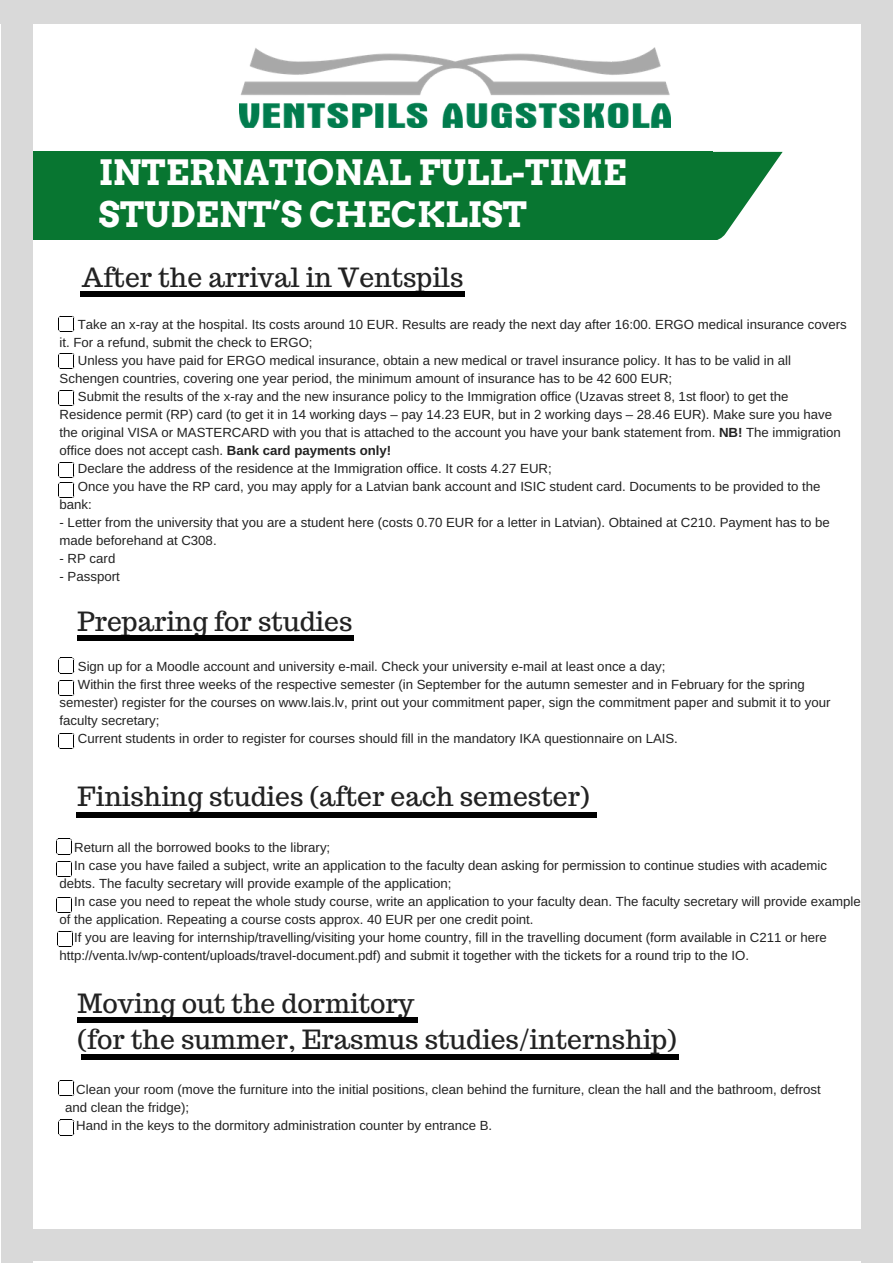
<style>
.page{position:relative;width:893px;height:1263px;background:#fff}
.page>*{position:absolute;margin:0;border:0;box-sizing:border-box;transform-origin:0 0}
.t1{font:700 34.65px/41.5px "Arvo";color:#fff}
.t2{font:26.4px/36px "Trocchi";color:#222}
.t3{font:13.2px/18px "Arimo";color:#222}
.s1{font-weight:700}
</style>
<div class="page">
<div style="left:83px;top:152px;width:629px;height:87px;background:#087631"></div>
<svg style="left:712px;top:152px;width:70px;height:87px"></svg>
<div style="left:1px;top:152px;width:84px;height:87px;background:#087631"></div>
<img style="left:239px;top:47px;width:431px;height:80px">
<svg style="left:58px;top:316px;width:17px;height:16px"></svg>
<svg style="left:58px;top:390px;width:17px;height:16px"></svg>
<svg style="left:58px;top:462px;width:17px;height:36px"></svg>
<svg style="left:58px;top:658px;width:17px;height:16px"></svg>
<svg style="left:58px;top:680px;width:17px;height:16px"></svg>
<svg style="left:58px;top:733px;width:17px;height:16px"></svg>
<svg style="left:56px;top:839px;width:16px;height:16px"></svg>
<svg style="left:56px;top:897px;width:16px;height:16px"></svg>
<svg style="left:56px;top:861px;width:16px;height:16px"></svg>
<svg style="left:57px;top:931px;width:17px;height:16px"></svg>
<svg style="left:58px;top:1080px;width:17px;height:16px"></svg>
<svg style="left:58px;top:1120px;width:17px;height:16px"></svg>
<svg style="left:58px;top:353px;width:17px;height:16px"></svg>
<div style="left:0;top:0;width:892px;height:24px;background:#d9d9d9"></div>
<div style="left:6px;top:1229px;width:875px;height:32px;background:#d9d9d9"></div>
<div style="left:861px;top:21px;width:31px;height:1241px;background:#d9d9d9"></div>
<div style="left:1px;top:13px;width:32px;height:1249px;background:#d9d9d9"></div>
<div style="left:80px;top:291px;width:384px;height:6px;background:#000"></div>
<div style="left:78px;top:635px;width:276px;height:6px;background:#000"></div>
<div style="left:78px;top:1017px;width:340px;height:6px;background:#000"></div>
<div style="left:81px;top:1054px;width:597px;height:6px;background:#000"></div>
<div style="left:76px;top:812px;width:521px;height:5px;background:#000"></div>
<h1 class="t1" style="left:99px;top:152px;width:529px">INTERNATIONAL FULL-TIME<br>STUDENT’S CHECKLIST</h1>
<h2 class="t2" style="left:82px;top:259px;width:383px">After the arrival in Ventspils</h2>
<p class="t3" style="left:78px;top:316px;width:770px">Take an x-ray at the hospital. Its costs around 10 EUR. Results are ready the next day after 16:00. ERGO medical insurance covers</p>
<p class="t3" style="left:60px;top:334px;width:254px">it. For a refund, submit the check to ERGO;</p>
<p class="t3" style="left:78px;top:352px;width:714px">Unless you have paid for ERGO medical insurance, obtain a new medical or travel insurance policy. It has to be valid in all</p>
<p class="t3" style="left:60px;top:370px;width:614px">Schengen countries, covering one year period, the minimum amount of insurance has to be 42 600 EUR;</p>
<p class="t3" style="left:78px;top:388px;width:712px">Submit the results of the x-ray and the new insurance policy to the Immigration office (Uzavas street 8, 1st floor) to get the</p>
<p class="t3" style="left:60px;top:406px;width:774px">Residence permit (RP) card (to get it in 14 working days – pay 14.23 EUR, but in 2 working days – 28.46 EUR). Make sure you have</p>
<p class="t3" style="left:60px;top:424px;width:782px">the original VISA or MASTERCARD with you that is attached to the account you have your bank statement from. <span class="s1">NB!</span> The immigration</p>
<p class="t3" style="left:60px;top:442px;width:333px">office does not accept cash. <span class="s1">Bank card payments only!</span></p>
<p class="t3" style="left:78px;top:460px;width:475px">Declare the address of the residence at the Immigration office. It costs 4.27 EUR;</p>
<p class="t3" style="left:78px;top:478px;width:744px">Once you have the RP card, you may apply for a Latvian bank account and ISIC student card. Documents to be provided to the</p>
<p class="t3" style="left:60px;top:496px;width:34px">bank:</p>
<p class="t3" style="left:60px;top:514px;width:771px">- Letter from the university that you are a student here (costs 0.70 EUR for a letter in Latvian). Obtained at C210. Payment has to be made beforehand at C308.</p>
<p class="t3" style="left:60px;top:550px;width:57px">- RP card</p>
<p class="t3" style="left:60px;top:568px;width:62px">- Passport</p>
<h2 class="t2" style="left:78px;top:603px;width:276px">Preparing for studies</h2>
<p class="t3" style="left:78px;top:657px;width:589px">Sign up for a Moodle account and university e-mail. Check your university e-mail at least once a day;</p>
<p class="t3" style="left:78px;top:675px;width:728px">Within the first three weeks of the respective semester (in September for the autumn semester and in February for the spring</p>
<p class="t3" style="left:60px;top:693px;width:772px">semester) register for the courses on www.lais.lv, print out your commitment paper, sign the commitment paper and submit it to your</p>
<p class="t3" style="left:60px;top:711px;width:101px">faculty secretary;</p>
<p class="t3" style="left:78px;top:729px;width:601px">Current students in order to register for courses should fill in the mandatory IKA questionnaire on LAIS.</p>
<h2 class="t2" style="left:78px;top:778px;width:513px">Finishing studies (after each semester)</h2>
<p class="t3" style="left:74px;top:838px;width:257px">Return all the borrowed books to the library;</p>
<p class="t3" style="left:74px;top:856px;width:754px">In case you have failed a subject, write an application to the faculty dean asking for permission to continue studies with academic</p>
<p class="t3" style="left:60px;top:874px;width:393px">debts. The faculty secretary will provide example of the application;</p>
<p class="t3" style="left:74px;top:892px;width:788px">In case you need to repeat the whole study course, write an application to your faculty dean. The faculty secretary will provide example</p>
<p class="t3" style="left:60px;top:910px;width:475px">of the application. Repeating a course costs approx. 40 EUR per one credit point.</p>
<p class="t3" style="left:74px;top:928px;width:754px">If you are leaving for internship/travelling/visiting your home country, fill in the travelling document (form available in C211 or here</p>
<p class="t3" style="left:60px;top:946px;width:691px">http://venta.lv/wp-content/uploads/travel-document.pdf) and submit it together with the tickets for a round trip to the IO.</p>
<h2 class="t2" style="left:78px;top:985px;width:600px">Moving out the dormitory<br>(for the summer, Erasmus studies/internship)</h2>
<p class="t3" style="left:76px;top:1080px;width:746px">Clean your room (move the furniture into the initial positions, clean behind the furniture, clean the hall and the bathroom, defrost</p>
<p class="t3" style="left:65px;top:1098px;width:125px">and clean the fridge);</p>
<p class="t3" style="left:76px;top:1116px;width:417px">Hand in the keys to the dormitory administration counter by entrance B.</p>
</div>
